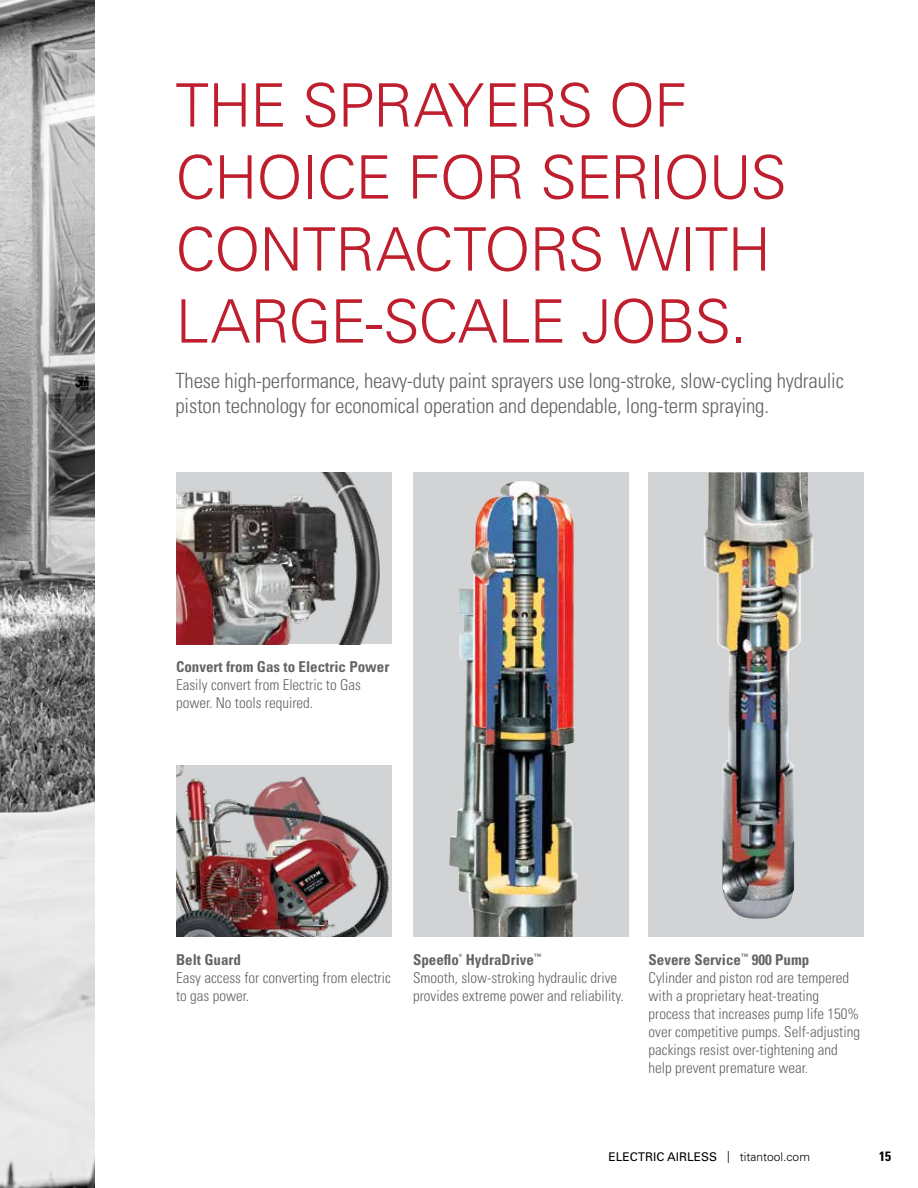
<style>
.page{position:relative;width:918px;height:1188px;background:#fff}
.page>*{position:absolute;margin:0;border:0;box-sizing:border-box;transform-origin:0 0}
.t1{font:300 60px/72px "Univers LT Pro 45";letter-spacing:-.02em;color:#be1e2d}
.t2{font:300 condensed 21px/25.2px "Univers LT Pro";letter-spacing:-.01em;color:#636466}
.t3{font:300 condensed 15px/18px "Univers LT Pro";color:#636466}
.t4{font:700 condensed 15px "Univers LT Pro";color:#636466}
.t5{font:700 condensed 13.5px "Univers LT Pro";color:#000}
.t6{font:12px "Univers LT Pro 55 Roman";color:#000}
.s1{font-weight:700}
.s2{font-family:"Univers LT Pro 45";font-weight:300}
</style>
<div class="page">
<img style="left:0;top:0;width:94px;height:1188px">
<img style="left:176px;top:472px;width:216px;height:172px">
<img style="left:176px;top:765px;width:216px;height:172px">
<div style="left:413px;top:472px;width:216px;height:465px;background:#d1d3d4"></div>
<img style="left:449px;top:481px;width:129px;height:456px">
<div style="left:649px;top:472px;width:215px;height:465px;background:#d1d3d4"></div>
<img style="left:704px;top:472px;width:109px;height:447px">
<h1 class="t1" style="left:176px;top:68px;width:613px">THE SPRAYERS OF<br>CHOICE FOR SERIOUS<br>CONTRACTORS WITH<br>LARGE-SCALE JOBS.</h1>
<h2 class="t2" style="left:176px;top:367px;width:670px">These high-performance, heavy-duty paint sprayers use long-stroke, slow-cycling hydraulic piston technology for economical operation and dependable, long-term spraying.</h2>
<p class="t4" style="left:176px;top:657px;width:215px">Convert from Gas to Electric Power</p>
<p class="t3" style="left:176px;top:675px;width:186px">Easily convert from Electric to Gas power. No tools required.</p>
<p class="t4" style="left:176px;top:950px;width:66px">Belt Guard</p>
<p class="t3" style="left:176px;top:967px;width:216px">Easy access for converting from electric to gas power.</p>
<p class="t3" style="left:413px;top:949px;width:212px"><span class="s1">Speeflo</span><sup>®</sup> <span class="s1">HydraDrive</span><sup>™<br></sup>Smooth, slow-stroking hydraulic drive provides extreme power and reliability.</p>
<p class="t3" style="left:649px;top:949px;width:213px"><span class="s1">Severe Service</span><sup>™</sup> <span class="s1">900 Pump<br></span>Cylinder and piston rod are tempered with a proprietary heat-treating process that increases pump life 150% over competitive pumps. Self-adjusting packings resist over-tightening and help prevent premature wear.</p>
<p class="t6" style="left:609px;top:1148px;width:203px">ELECTRIC AIRLESS <span class="s2">| titantool.com</span></p>
<p class="t5" style="left:879px;top:1148px;width:13px">15</p>
</div>
